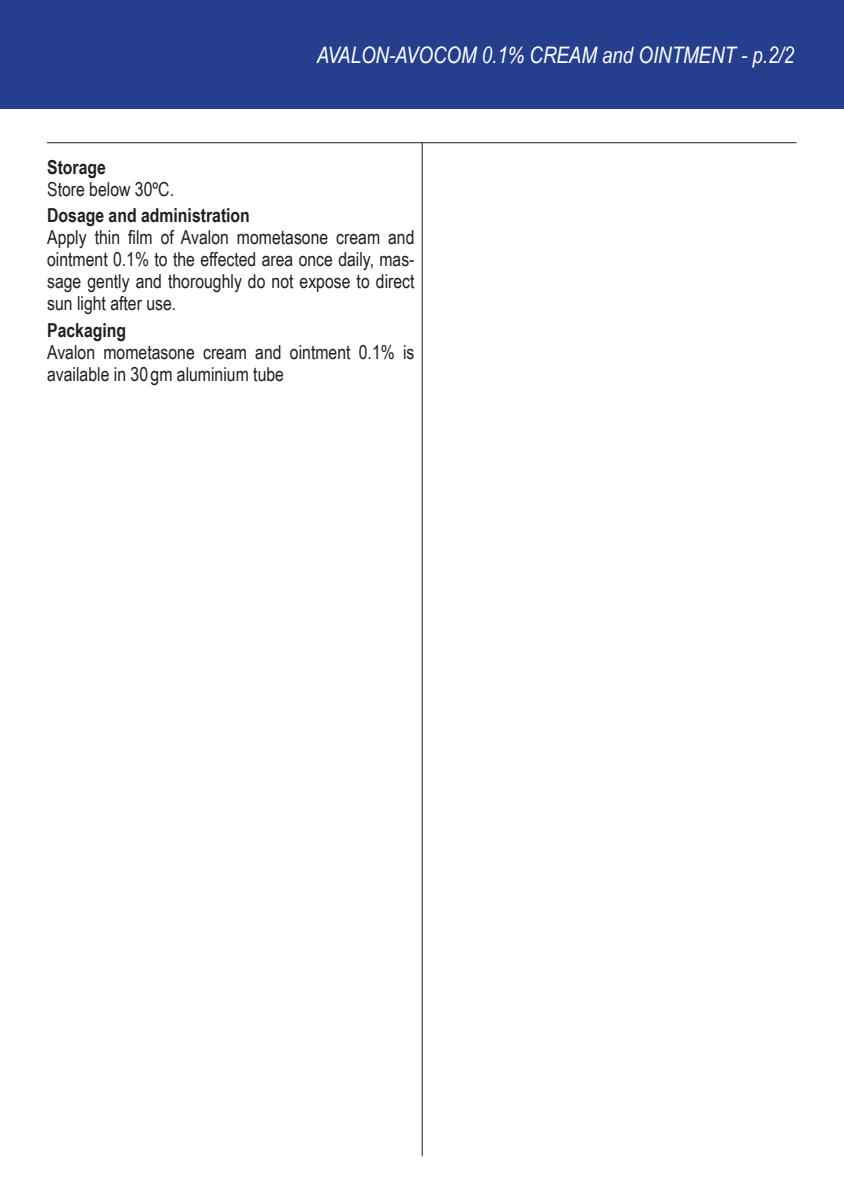
<style>
.page{position:relative;width:844px;height:1191px;background:#fff}
.page>*{position:absolute;margin:0;border:0;box-sizing:border-box;transform-origin:0 0}
.t1{font:italic 22.75px "Arial Narrow";color:#fff}
.t2{font:19.25px/21.9px "Arial Narrow";color:#231f20;text-align:justify}
.t3{font:700 19.25px "Arial Narrow";color:#231f20}
</style>
<div class="page">
<div style="left:0;top:0;width:843px;height:109px;background:#253f8e"></div>
<hr style="left:47px;top:142px;width:749px;height:1px;background:#231f20">
<hr style="left:422px;top:142px;width:1px;height:1014px;background:#231f20">
<p class="t1" style="left:316px;top:39px;width:478px">AVALON-AVOCOM 0.1% CREAM and OINTMENT - p.2/2</p>
<p class="t3" style="left:47px;top:152px;width:60px">Storage</p>
<p class="t2" style="left:47px;top:177px;width:128px">Store below 30ºC.</p>
<p class="t3" style="left:47px;top:201px;width:204px">Dosage and administration</p>
<p class="t2" style="left:47px;top:226px;width:369px">Apply thin film of Avalon mometasone cream and ointment 0.1% to the effected area once daily, mas&shy;sage gently and thoroughly do not expose to direct sun light after use.</p>
<p class="t3" style="left:47px;top:315px;width:80px">Packaging</p>
<p class="t2" style="left:47px;top:340px;width:369px">Avalon mometasone cream and ointment 0.1% is available in 30 gm aluminium tube</p>
</div>
